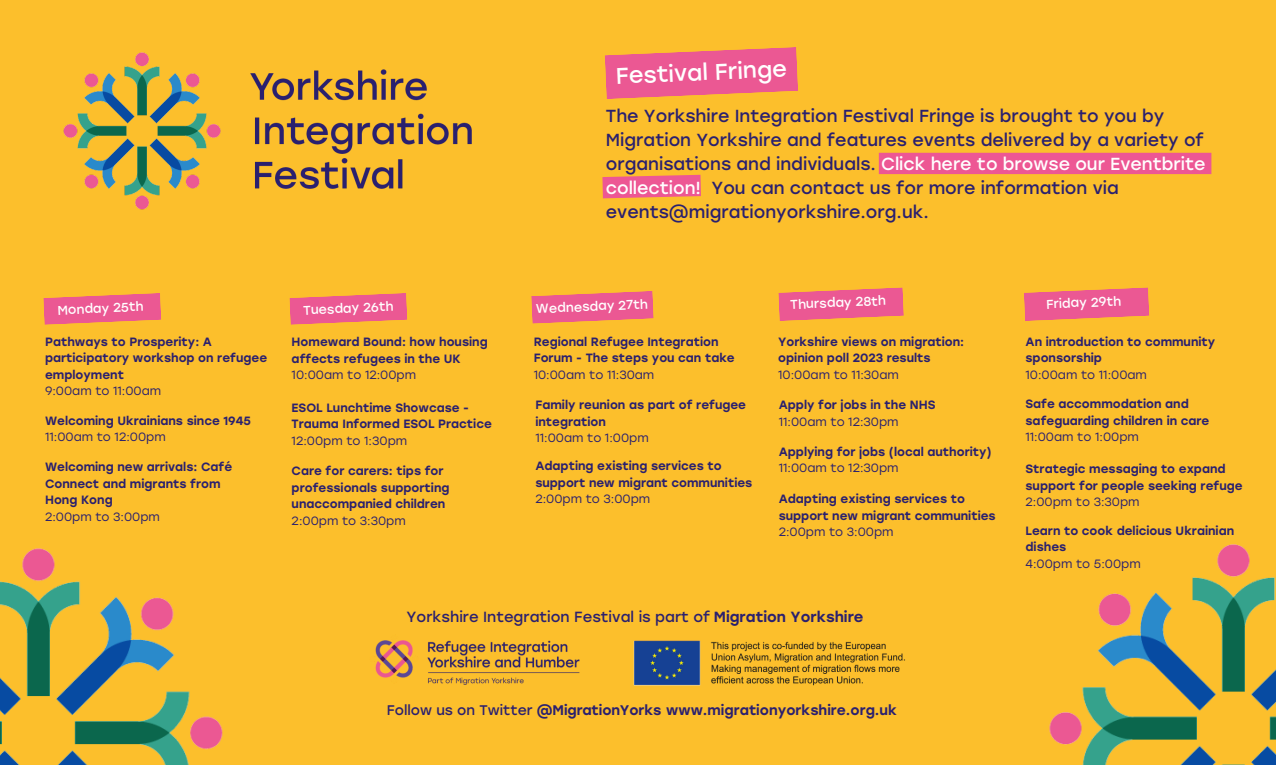
<style>
.page{position:relative;width:1276px;height:765px;background:#fcbf2c}
.page>*{position:absolute;margin:0;border:0;box-sizing:border-box;transform-origin:0 0}
.t1{font:22.7px "Stolzl";color:#fff}
.t2{font:17.4px/24px "Stolzl";color:#2a206f}
.t3{font:14.7px "Stolzl";color:#2b206f}
.t4{font:500 13.9px "Stolzl";color:#2b206f}
.t5{font:12.8px "Stolzl";color:#fff}
.t6{font:500 12px/16.5px "Stolzl";color:#2a206f}
.t7{font:12px "Stolzl";color:#2a206f}
.t8{font:500 12px/16.5px "Stolzl";color:#2b206f}
.s1{color:#fff}
.s2{font-weight:500}
.s3{font-weight:400}
.s4{color:#2a206f}
</style>
<div class="page">
<img style="left:63px;top:52px;width:409px;height:158px">
<img style="left:1049px;top:544px;width:227px;height:221px">
<img style="left:0;top:548px;width:223px;height:217px">
<svg style="left:602px;top:174px;width:99px;height:25px;background:#ef6783"></svg>
<div style="left:879px;top:153px;width:332px;height:21px;background:#ed5794"></div>
<svg style="left:605px;top:47px;width:193px;height:52px"></svg>
<svg style="left:43px;top:293px;width:118px;height:32px"></svg>
<svg style="left:289px;top:293px;width:118px;height:32px"></svg>
<svg style="left:531px;top:291px;width:123px;height:33px"></svg>
<svg style="left:778px;top:287px;width:126px;height:34px"></svg>
<svg style="left:1024px;top:287px;width:125px;height:34px"></svg>
<img style="left:375px;top:640px;width:530px;height:46px">
<p class="t1" style="left:615px;top:62px;width:173px;rotate:-2deg">Festival Fringe</p>
<p class="t2" style="left:606px;top:104px;width:601px">The Yorkshire Integration Festival Fringe is brought to you by Migration Yorkshire and features events delivered by a variety of organisations and individuals. <span class="s1">Click here to browse our Eventbrite collection!</span> You can contact us for more information via events@migrationyorkshire.org.uk.</p>
<p class="t5" style="left:57px;top:302px;width:88px;rotate:-2deg">Monday 25th</p>
<p class="t5" style="left:303px;top:302px;width:92px;rotate:-2deg">Tuesday 26th</p>
<p class="t5" style="left:536px;top:301px;width:113px;rotate:-2deg">Wednesday 27th</p>
<p class="t5" style="left:790px;top:297px;width:97px;rotate:-2deg">Thursday 28th</p>
<p class="t5" style="left:1046px;top:296px;width:77px;rotate:-2deg">Friday 29th</p>
<p class="t8" style="left:45px;top:333px;width:224px">Pathways to Prosperity: A participatory workshop on refugee employment</p>
<p class="t7" style="left:45px;top:384px;width:118px">9:00am to 11:00am</p>
<p class="t6" style="left:45px;top:412px;width:207px">Welcoming Ukrainians since 1945</p>
<p class="t7" style="left:45px;top:430px;width:122px">11:00am to 12:00pm</p>
<p class="t6" style="left:45px;top:459px;width:189px">Welcoming new arrivals: Café<br>Connect and migrants from<br>Hong Kong</p>
<p class="t7" style="left:45px;top:509px;width:116px">2:00pm to 3:00pm</p>
<p class="t6" style="left:292px;top:334px;width:198px">Homeward Bound: how housing affects refugees in the UK</p>
<p class="t7" style="left:292px;top:368px;width:126px">10:00am to 12:00pm</p>
<p class="t6" style="left:292px;top:399px;width:202px">ESOL Lunchtime Showcase -<br>Trauma Informed ESOL Practice</p>
<p class="t7" style="left:292px;top:433px;width:117px">12:00pm to 1:30pm</p>
<p class="t6" style="left:292px;top:463px;width:159px">Care for carers: tips for professionals supporting unaccompanied children</p>
<p class="t7" style="left:292px;top:513px;width:116px">2:00pm to 3:30pm</p>
<p class="t6" style="left:534px;top:333px;width:203px">Regional Refugee Integration<br>Forum - The steps you can take</p>
<p class="t7" style="left:534px;top:367px;width:122px">10:00am to 11:30am</p>
<p class="t6" style="left:535px;top:397px;width:212px">Family reunion as part of refugee integration</p>
<p class="t7" style="left:535px;top:431px;width:115px">11:00am to 1:00pm</p>
<p class="t6" style="left:535px;top:458px;width:218px">Adapting existing services to support new migrant communities</p>
<p class="t7" style="left:535px;top:492px;width:116px">2:00pm to 3:00pm</p>
<p class="t6" style="left:778px;top:333px;width:187px">Yorkshire views on migration: opinion poll 2023 results</p>
<p class="t7" style="left:778px;top:367px;width:122px">10:00am to 11:30am</p>
<p class="t6" style="left:779px;top:397px;width:158px">Apply for jobs in the NHS</p>
<p class="t7" style="left:779px;top:414px;width:121px">11:00am to 12:30pm</p>
<p class="t6" style="left:779px;top:443px;width:215px">Applying for jobs (local authority)</p>
<p class="t7" style="left:779px;top:461px;width:121px">11:00am to 12:30pm</p>
<p class="t6" style="left:779px;top:491px;width:218px">Adapting existing services to support new migrant communities</p>
<p class="t7" style="left:779px;top:525px;width:116px">2:00pm to 3:00pm</p>
<p class="t3" style="left:406px;top:608px;width:458px">Yorkshire Integration Festival is part of <span class="s2">Migration Yorkshire</span></p>
<p class="t6" style="left:1025px;top:333px;width:191px">An introduction to community sponsorship</p>
<p class="t7" style="left:1025px;top:367px;width:123px">10:00am to 11:00am</p>
<p class="t6" style="left:1025px;top:396px;width:185px">Safe accommodation and safeguarding children in care</p>
<p class="t7" style="left:1025px;top:430px;width:115px">11:00am to 1:00pm</p>
<p class="t6" style="left:1025px;top:461px;width:219px">Strategic messaging to expand support for people seeking refuge</p>
<p class="t7" style="left:1025px;top:495px;width:116px">2:00pm to 3:30pm</p>
<p class="t6" style="left:1025px;top:522px;width:210px">Learn to cook delicious Ukrainian dishes</p>
<p class="t7" style="left:1025px;top:556px;width:117px">4:00pm to 5:00pm</p>
<p class="t4" style="left:387px;top:702px;width:512px"><span class="s3">Follow us on Twitter</span> <span class="s4">@MigrationYorks</span> www.migrationyorkshire.org.uk</p>
</div>
